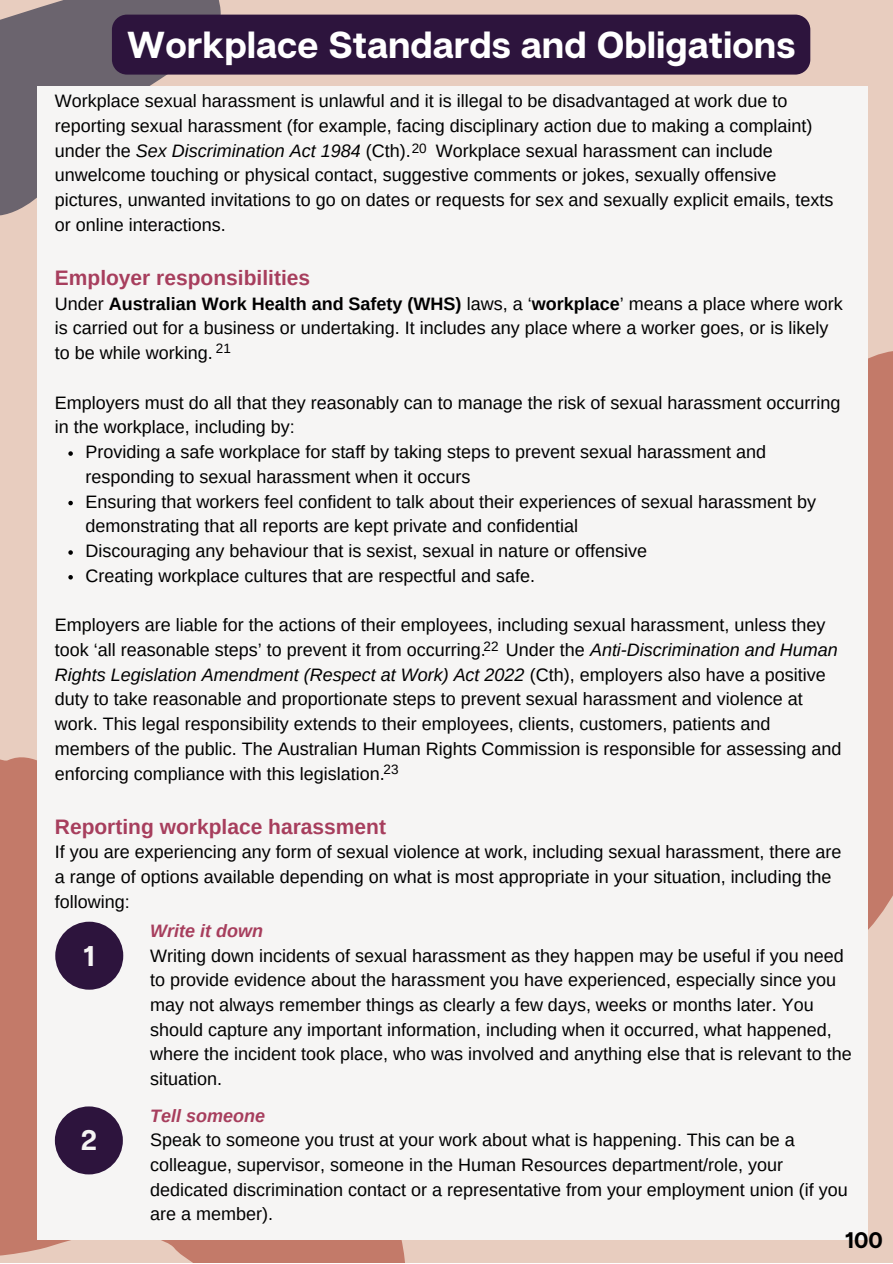
<style>
.page{position:relative;width:893px;height:1264px;background:#fff}
.page>*{position:absolute;margin:0;border:0;box-sizing:border-box;transform-origin:0 0}
.t1{font:700 37.5px "Articulat CF";color:#fff}
.t2{font:700 28.5px "Articulat CF";color:#f6f5f4}
.t3{font:700 22.5px "Articulat CF";color:#000}
.t4{font:700 21px "Arimo";color:#a73e5d}
.t5{font:18px/24.8px "Arimo";color:#000}
.t6{font:italic 700 18px "Arimo";color:#a73e5d}
.t7{font:13.5px "Arimo";color:#000}
.s1{font-style:italic}
.s2{font-weight:700}
</style>
<div class="page">
<div style="left:0;top:0;width:892px;height:1262px;background:#e8cdbf"></div>
<svg style="left:0;top:757px;width:570px;height:505px;fill:#c37a69"></svg>
<svg style="left:867px;top:212px;width:25px;height:822px;fill:#c37a69"></svg>
<svg style="left:0;top:0;width:283px;height:216px;fill:#6b646e"></svg>
<div style="left:37px;top:86px;width:830px;height:1153px;background:#f6f5f4"></div>
<svg style="left:68px;top:451px;width:5px;height:5px"></svg>
<svg style="left:68px;top:501px;width:5px;height:4px"></svg>
<svg style="left:68px;top:550px;width:5px;height:5px"></svg>
<svg style="left:68px;top:575px;width:5px;height:4px"></svg>
<div style="left:112px;top:15px;width:698px;height:60px;background:#2d143d"></div>
<div style="left:55px;top:921px;width:68px;height:68px;background:#2d143d;border-radius:50%"></div>
<div style="left:55px;top:1106px;width:68px;height:68px;background:#2d143d;border-radius:50%"></div>
<p class="t1" style="left:127px;top:21px;width:669px">Workplace Standards and Obligations</p>
<p class="t5" style="left:55px;top:89px;width:759px">Workplace sexual harassment is unlawful and it is illegal to be disadvantaged at work due to reporting sexual harassment (for example, facing disciplinary action due to making a complaint) under the <span class="s1">Sex Discrimination Act 1984</span> (Cth).</p>
<p class="t5" style="left:55px;top:138px;width:780px;text-indent:381px">Workplace sexual harassment can include unwelcome touching or physical contact, suggestive comments or jokes, sexually offensive pictures, unwanted invitations to go on dates or requests for sex and sexually explicit emails, texts or online interactions.</p>
<p class="t4" style="left:55px;top:266px;width:257px">Employer responsibilities</p>
<p class="t5" style="left:55px;top:291px;width:789px">Under <span class="s2">Australian Work Health and Safety (WHS)</span> laws, a ‘<span class="s2">workplace</span>’ means a place where work is carried out for a business or undertaking. It includes any place where a worker goes, or is likely to be while working.</p>
<p class="t5" style="left:55px;top:390px;width:787px">Employers must do all that they reasonably can to manage the risk of sexual harassment occurring in the workplace, including by:</p>
<p class="t7" style="left:411px;top:141px;width:16px">20</p>
<p class="t7" style="left:216px;top:341px;width:16px">21</p>
<p class="t5" style="left:85px;top:439px;width:682px">Providing a safe workplace for staff by taking steps to prevent sexual harassment and responding to sexual harassment when it occurs</p>
<p class="t5" style="left:85px;top:489px;width:732px">Ensuring that workers feel confident to talk about their experiences of sexual harassment by demonstrating that all reports are kept private and confidential</p>
<p class="t5" style="left:85px;top:538px;width:563px">Discouraging any behaviour that is sexist, sexual in nature or offensive</p>
<p class="t5" style="left:85px;top:563px;width:451px">Creating workplace cultures that are respectful and safe.</p>
<p class="t5" style="left:55px;top:612px;width:788px">Employers are liable for the actions of their employees, including sexual harassment, unless they took ‘all reasonable steps’ to prevent it from occurring. Under the <span class="s1">Anti-Discrimination and Human Rights Legislation Amendment (Respect at Work) Act 2022</span> (Cth), employers also have a positive duty to take reasonable and proportionate steps to prevent sexual harassment and violence at work. This legal responsibility extends to their employees, clients, customers, patients and members of the public. The Australian Human Rights Commission is responsible for assessing and enforcing compliance with this legislation.</p>
<p class="t4" style="left:55px;top:814px;width:332px">Reporting workplace harassment</p>
<p class="t5" style="left:55px;top:839px;width:788px">If you are experiencing any form of sexual violence at work, including sexual harassment, there are a range of options available depending on what is most appropriate in your situation, including the following:</p>
<p class="t7" style="left:483px;top:639px;width:16px">22</p>
<p class="t7" style="left:383px;top:762px;width:16px">23</p>
<p class="t2" style="left:84px;top:937px;width:13px">1</p>
<p class="t2" style="left:81px;top:1122px;width:18px">2</p>
<p class="t6" style="left:150px;top:920px;width:114px">Write it down</p>
<p class="t5" style="left:150px;top:942px;width:703px">Writing down incidents of sexual harassment as they happen may be useful if you need to provide evidence about the harassment you have experienced, especially since you may not always remember things as clearly a few days, weeks or months later. You should capture any important information, including when it occurred, what happened, where the incident took place, who was involved and anything else that is relevant to the situation.</p>
<p class="t6" style="left:150px;top:1105px;width:116px">Tell someone</p>
<p class="t5" style="left:150px;top:1127px;width:699px">Speak to someone you trust at your work about what is happening. This can be a colleague, supervisor, someone in the Human Resources department/role, your dedicated discrimination contact or a representative from your employment union (if you are a member).</p>
<p class="t3" style="left:845px;top:1225px;width:39px">100</p>
</div>
